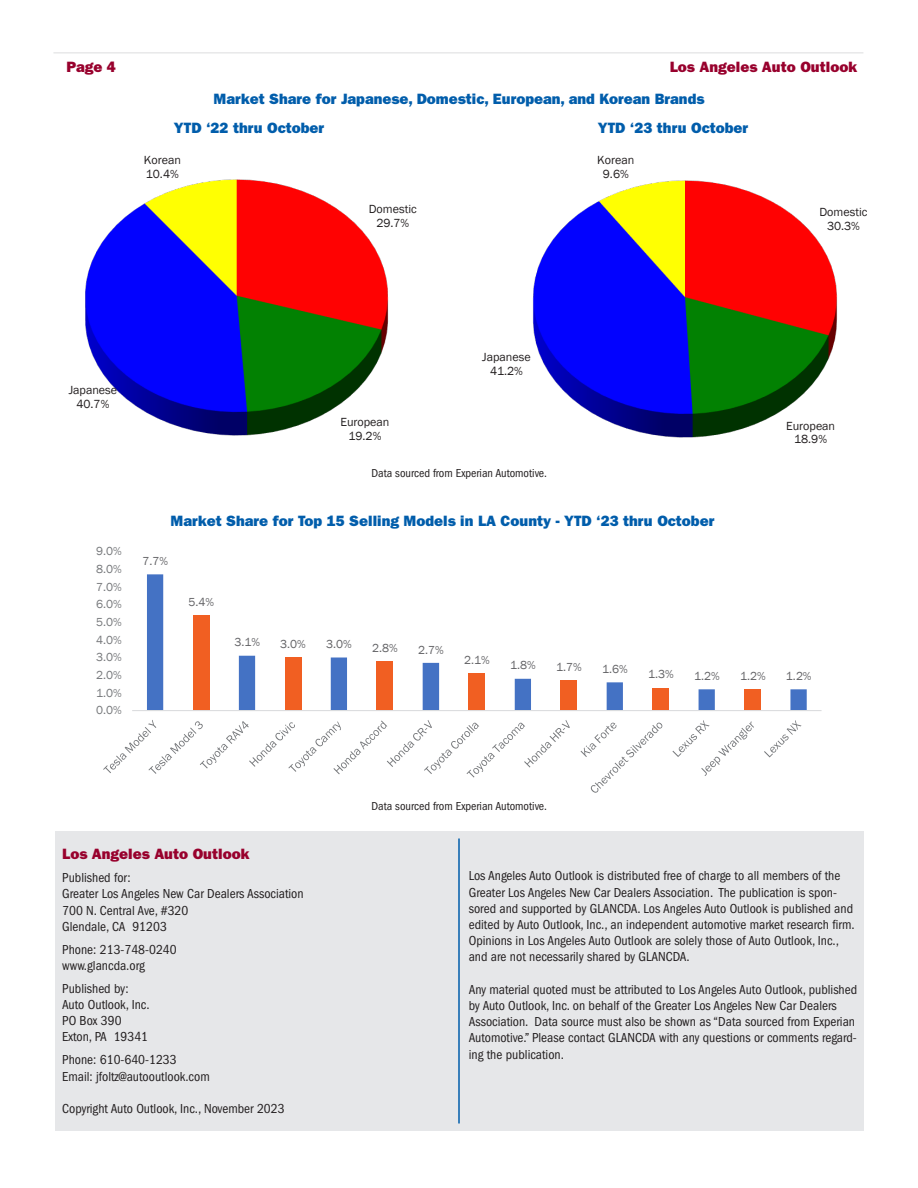
<style>
.page{position:relative;width:918px;height:1188px;background:#fff}
.page>*{position:absolute;margin:0;border:0;box-sizing:border-box;transform-origin:0 0}
.Graph_and_Table_Headers{font:15px "ITC Franklin Gothic Std Hvy";color:#015dab}
.t1{font:15px "ITC Franklin Gothic Std Hvy";color:#98012d}
.t2{font:condensed 13.5px/16.2px "ITC Franklin Gothic Std";color:#231f20}
.t3{font:12.15px/13.8px "Franklin Gothic";color:#231f20;text-align:center}
.t4{font:condensed 12px "ITC Franklin Gothic Std";color:#231f20}
.t5{font:12px "Franklin Gothic";color:#636366}
.t6{font:12px "Franklin Gothic";color:#76787b}
</style>
<div class="page">
<svg style="left:147px;top:574px;width:660px;height:136px"></svg>
<hr style="left:132px;top:710px;width:690px;height:1px;background:#dcdddf">
<svg style="left:103px;top:720px;width:467px;height:58px"></svg>
<svg style="left:581px;top:723px;width:81px;height:70px"></svg>
<svg style="left:672px;top:720px;width:82px;height:56px"></svg>
<svg style="left:764px;top:720px;width:38px;height:37px"></svg>
<div style="left:56px;top:831px;width:808px;height:300px;background:#e6e7e9"></div>
<hr style="left:53px;top:52px;width:810px;height:1px;background:#dcdddf">
<hr style="left:458px;top:838px;width:2px;height:285px;background:#015dab">
<img style="left:85px;top:179px;width:304px;height:257px">
<img style="left:533px;top:180px;width:304px;height:258px">
<p class="t1" style="left:67px;top:58px;width:51px">Page 4</p>
<p class="t1" style="left:670px;top:58px;width:189px">Los Angeles Auto Outlook</p>
<p class="Graph_and_Table_Headers" style="left:214px;top:90px;width:492px">Market Share for Japanese, Domestic, European, and Korean Brands</p>
<p class="Graph_and_Table_Headers" style="left:174px;top:119px;width:152px">YTD ‘22 thru October</p>
<p class="Graph_and_Table_Headers" style="left:598px;top:119px;width:152px">YTD ‘23 thru October</p>
<p class="t3" style="left:144px;top:153px;width:39px;text-align:left">Korean<br>10.4%</p>
<p class="t3" style="left:369px;top:202px;width:50px">Domestic<br>29.7%</p>
<p class="t3" style="left:597px;top:153px;width:39px">Korean<br>9.6%</p>
<p class="t3" style="left:819px;top:205px;width:50px">Domestic<br>30.3%</p>
<p class="t3" style="left:69px;top:384px;width:50px">Japanese<br>40.7%</p>
<p class="t6" style="left:96px;top:544px;width:27px">9.0%</p>
<p class="t6" style="left:96px;top:561px;width:27px">8.0%</p>
<p class="t6" style="left:96px;top:579px;width:27px">7.0%</p>
<p class="t6" style="left:96px;top:597px;width:27px">6.0%</p>
<p class="t6" style="left:96px;top:614px;width:27px">5.0%</p>
<p class="t6" style="left:96px;top:632px;width:27px">4.0%</p>
<p class="t6" style="left:96px;top:650px;width:27px">3.0%</p>
<p class="t6" style="left:96px;top:668px;width:27px">2.0%</p>
<p class="t6" style="left:96px;top:685px;width:27px">1.0%</p>
<p class="t6" style="left:96px;top:703px;width:27px">0.0%</p>
<p class="t3" style="left:340px;top:415px;width:51px">European<br>19.2%</p>
<p class="t3" style="left:482px;top:350px;width:50px">Japanese<br>41.2%</p>
<p class="t4" style="left:371px;top:467px;width:177px">Data sourced from Experian Automotive.</p>
<p class="Graph_and_Table_Headers" style="left:171px;top:512px;width:545px">Market Share for Top 15 Selling Models in LA County - YTD ‘23 thru October</p>
<p class="t5" style="left:142px;top:554px;width:27px">7.7%</p>
<p class="t5" style="left:188px;top:594px;width:27px">5.4%</p>
<p class="t5" style="left:234px;top:635px;width:27px">3.1%</p>
<p class="t5" style="left:280px;top:637px;width:27px">3.0%</p>
<p class="t5" style="left:326px;top:637px;width:27px">3.0%</p>
<p class="t5" style="left:372px;top:640px;width:27px">2.8%</p>
<p class="t5" style="left:418px;top:642px;width:27px">2.7%</p>
<p class="t3" style="left:786px;top:419px;width:51px">European<br>18.9%</p>
<p class="t5" style="left:464px;top:653px;width:27px">2.1%</p>
<p class="t5" style="left:510px;top:658px;width:27px">1.8%</p>
<p class="t5" style="left:556px;top:660px;width:27px">1.7%</p>
<p class="t5" style="left:602px;top:662px;width:27px">1.6%</p>
<p class="t5" style="left:648px;top:667px;width:27px">1.3%</p>
<p class="t5" style="left:694px;top:669px;width:27px">1.2%</p>
<p class="t5" style="left:740px;top:669px;width:27px">1.2%</p>
<p class="t5" style="left:786px;top:669px;width:27px">1.2%</p>
<p class="t4" style="left:371px;top:799px;width:177px">Data sourced from Experian Automotive.</p>
<p class="t1" style="left:62px;top:845px;width:189px">Los Angeles Auto Outlook</p>
<p class="t2" style="left:62px;top:870px;width:70px">Published for:</p>
<p class="t2" style="left:62px;top:886px;width:243px">Greater Los Angeles New Car Dealers Association</p>
<p class="t2" style="left:62px;top:902px;width:128px">700 N. Central Ave, #320</p>
<p class="t2" style="left:62px;top:918px;width:106px">Glendale, CA 91203</p>
<p class="t2" style="left:62px;top:941px;width:116px">Phone: 213-748-0240</p>
<p class="t2" style="left:62px;top:958px;width:84px">www.glancda.org</p>
<p class="t2" style="left:62px;top:980px;width:68px">Published by:</p>
<p class="t2" style="left:62px;top:997px;width:89px">Auto Outlook, Inc.</p>
<p class="t2" style="left:62px;top:1013px;width:61px">PO Box 390</p>
<p class="t2" style="left:62px;top:1029px;width:87px">Exton, PA 19341</p>
<p class="t2" style="left:62px;top:1052px;width:116px">Phone: 610-640-1233</p>
<p class="t2" style="left:62px;top:1068px;width:149px">Email: jfoltz@autooutlook.com</p>
<p class="t2" style="left:62px;top:1101px;width:224px">Copyright Auto Outlook, Inc., November 2023</p>
<p class="t2" style="left:469px;top:868px;width:388px">Los Angeles Auto Outlook is distributed free of charge to all members of the Greater Los Angeles New Car Dealers Association. The publication is spon&shy;sored and supported by GLANCDA. Los Angeles Auto Outlook is published and edited by Auto Outlook, Inc., an independent automotive market research firm.<br>Opinions in Los Angeles Auto Outlook are solely those of Auto Outlook, Inc., and are not necessarily shared by GLANCDA.</p>
<p class="t2" style="left:469px;top:981px;width:390px">Any material quoted must be attributed to Los Angeles Auto Outlook, published by Auto Outlook, Inc. on behalf of the Greater Los Angeles New Car Dealers Association. Data source must also be shown as “Data sourced from Experian Automotive.” Please contact GLANCDA with any questions or comments regard&shy;ing the publication.</p>
</div>
